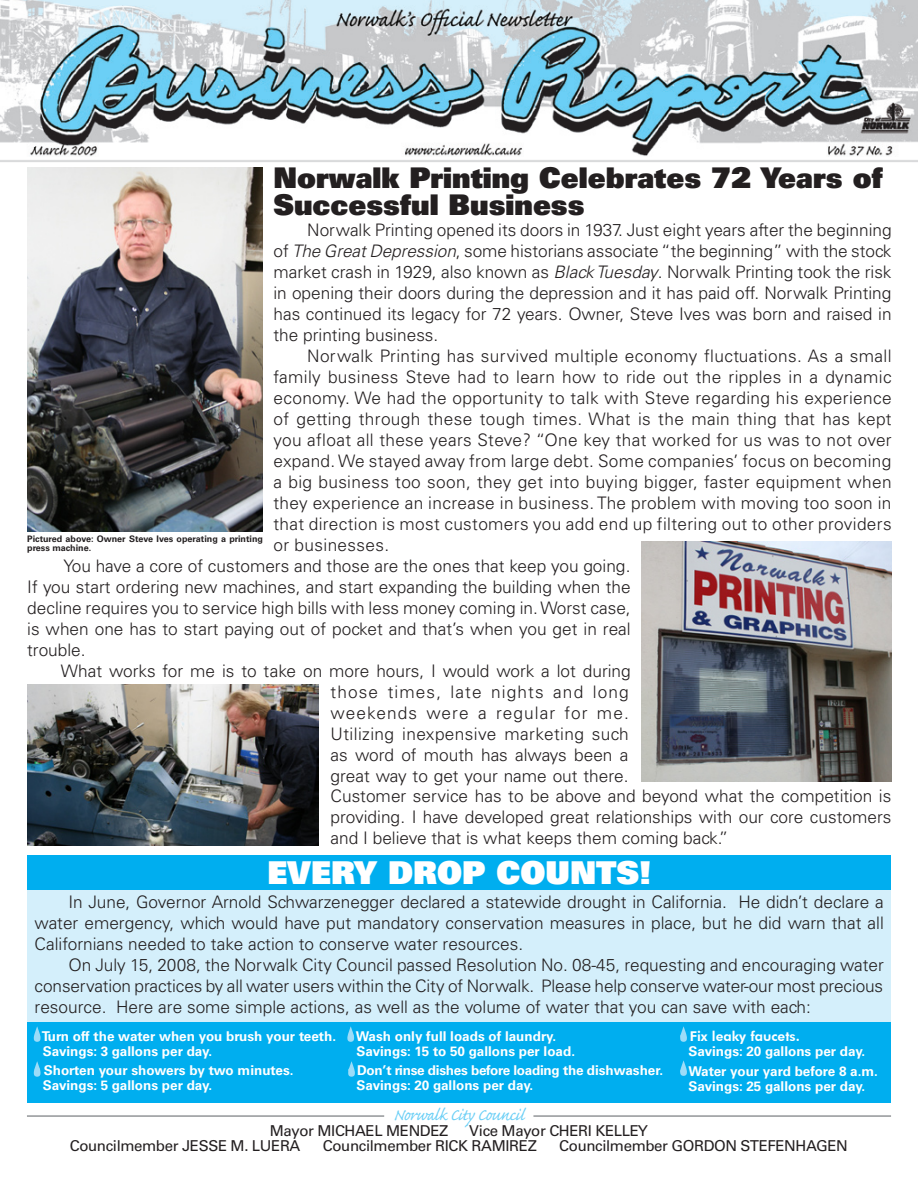
<style>
.page{position:relative;width:918px;height:1188px;background:#fff}
.page>*{position:absolute;margin:0;border:0;box-sizing:border-box;transform-origin:0 0}
.t1{font:31.5px "Univers LT Std X Black";color:#fff}
.Headline{font:28.5px/27px "Univers LT Std X Black";color:#231f20}
.t2{font:21px "Caflisch Script Pro";letter-spacing:-.025em;color:#6bcff6}
._2004bodytext{font:300 17.25px/21px "Univers LT Std";color:#231f20;text-align:justify}
.t3{font:15px "Univers LT Std";letter-spacing:-.025em;color:#231f20}
._2004bodytext-2{font:700 13.5px "Univers LT Std";color:#fff}
._2004bodytext-3{font:700 13.5px/15px "Univers LT Std";letter-spacing:-.02em;color:#fff}
._2004bodytext-4{font:800 13.5px "Futura BT";color:#fff}
.t4{font:700 9px/9.8px "Univers LT Std";color:#231f20}
.s1{font-style:italic}
.s2{font-family:"Univers LT Std";font-weight:700}
</style>
<div class="page">
<div style="left:27px;top:887px;width:864px;height:214px;background:#d4effb"></div>
<hr style="left:27px;top:1115px;width:357px;height:2px;background:#939598">
<hr style="left:533px;top:1115px;width:358px;height:2px;background:#939598">
<img style="left:0;top:0;width:918px;height:162px">
<img style="left:27px;top:167px;width:236px;height:364px">
<img style="left:642px;top:542px;width:249px;height:239px">
<img style="left:28px;top:685px;width:290px;height:160px">
<div style="left:27px;top:855px;width:864px;height:34px;background:#00aeef"></div>
<div style="left:27px;top:1022px;width:864px;height:81px;background:#00aeef"></div>
<svg style="left:680px;top:1026px;width:7px;height:16px"></svg>
<svg style="left:33px;top:1026px;width:8px;height:16px"></svg>
<svg style="left:33px;top:1061px;width:8px;height:16px"></svg>
<svg style="left:348px;top:1061px;width:7px;height:16px"></svg>
<svg style="left:347px;top:1026px;width:8px;height:16px"></svg>
<svg style="left:680px;top:1060px;width:7px;height:16px"></svg>
<p class="Headline" style="left:273px;top:163px;width:611px">Norwalk Printing Celebrates 72 Years of<br>Successful Business</p>
<p class="_2004bodytext" style="left:273px;top:219px;width:620px;text-indent:34px">Norwalk Printing opened its doors in 1937. Just eight years after the beginning of <span class="s1">The Great Depression</span>, some historians associate “the beginning” with the stock market crash in 1929, also known as <span class="s1">Black Tuesday</span>. Norwalk Printing took the risk in opening their doors during the depression and it has paid off. Norwalk Printing has continued its legacy for 72 years. Owner, Steve Ives was born and raised in the printing business.</p>
<p class="_2004bodytext" style="left:273px;top:345px;width:620px;text-indent:34px">Norwalk Printing has survived multiple economy fluctuations. As a small family business Steve had to learn how to ride out the ripples in a dynamic economy. We had the opportunity to talk with Steve regarding his experience of getting through these tough times. What is the main thing that has kept you afloat all these years Steve? “One key that worked for us was to not over expand. We stayed away from large debt. Some companies’ focus on becoming a big business too soon, they get into buying bigger, faster equipment when they experience an increase in business. The problem with moving too soon in that direction is most customers you add end up filtering out to other providers or businesses.</p>
<p class="_2004bodytext" style="left:27px;top:555px;width:605px;text-indent:36px">You have a core of customers and those are the ones that keep you going.<br>If you start ordering new machines, and start expanding the building when the decline requires you to service high bills with less money coming in. Worst case, is when one has to start paying out of pocket and that’s when you get in real trouble.</p>
<p class="_2004bodytext" style="left:331px;top:660px;width:562px;text-align:left;text-indent:-270px">What works for me is to take on more hours, I would work a lot during<br>those times, late nights and long<br>weekends were a regular for me.<br>Utilizing inexpensive marketing such<br>as word of mouth has always been a<br>great way to get your name out there.<br>Customer service has to be above and beyond what the competition is providing. I have developed great relationships with our core customers and I believe that is what keeps them coming back.”</p>
<p class="t1" style="left:267px;top:852px;width:385px">EVERY DROP COUNTS!</p>
<p class="_2004bodytext" style="left:35px;top:891px;width:851px;text-indent:34px">In June, Governor Arnold Schwarzenegger declared a statewide drought in California. He didn’t declare a water emergency, which would have put mandatory conservation measures in place, but he did warn that all Californians needed to take action to conserve water resources.</p>
<p class="_2004bodytext" style="left:35px;top:954px;width:851px;text-indent:34px">On July 15, 2008, the Norwalk City Council passed Resolution No. 08-45, requesting and encouraging water conservation practices by all water users within the City of Norwalk. Please help conserve water-our most precious resource. Here are some simple actions, as well as the volume of water that you can save with each:</p>
<p class="_2004bodytext-2" style="left:349px;top:1028px;width:209px">• Wash only full loads of laundry.</p>
<p class="_2004bodytext-2" style="left:356px;top:1043px;width:220px">Savings: 15 to 50 gallons per load.</p>
<p class="_2004bodytext-3" style="left:356px;top:1063px;width:308px;text-indent:-8px">• Don’t rinse dishes before loading the dishwasher.<br>Savings: 20 gallons per day.</p>
<p class="t4" style="left:27px;top:534px;width:237px">Pictured above: Owner Steve Ives operating a printing press machine.</p>
<p class="_2004bodytext-2" style="left:35px;top:1028px;width:302px">• Turn off the water when you brush your teeth.</p>
<p class="_2004bodytext-2" style="left:43px;top:1043px;width:171px">Savings: 3 gallons per day.</p>
<p class="_2004bodytext-2" style="left:35px;top:1062px;width:260px">• Shorten your showers by two minutes.</p>
<p class="_2004bodytext-2" style="left:43px;top:1077px;width:171px">Savings: 5 gallons per day.</p>
<p class="_2004bodytext-4" style="left:681px;top:1028px;width:120px"><span class="s2">•</span> Fix leaky faucets.</p>
<p class="_2004bodytext-2" style="left:688px;top:1043px;width:178px">Savings: 20 gallons per day.</p>
<p class="_2004bodytext-2" style="left:681px;top:1063px;width:199px">• Water your yard before 8 a.m.</p>
<p class="_2004bodytext-2" style="left:688px;top:1078px;width:178px">Savings: 25 gallons per day.</p>
<p class="t2" style="left:393px;top:1104px;width:132px">Norwalk City Council</p>
<p class="t3" style="left:270px;top:1121px;width:180px">Mayor MICHAEL MENDEZ</p>
<p class="t3" style="left:469px;top:1121px;width:180px">Vice Mayor CHERI KELLEY</p>
<p class="t3" style="left:70px;top:1137px;width:232px">Councilmember JESSE M. LUERA</p>
<p class="t3" style="left:323px;top:1137px;width:215px">Councilmember RICK RAMIREZ</p>
<p class="t3" style="left:559px;top:1137px;width:290px">Councilmember GORDON STEFENHAGEN</p>
</div>
